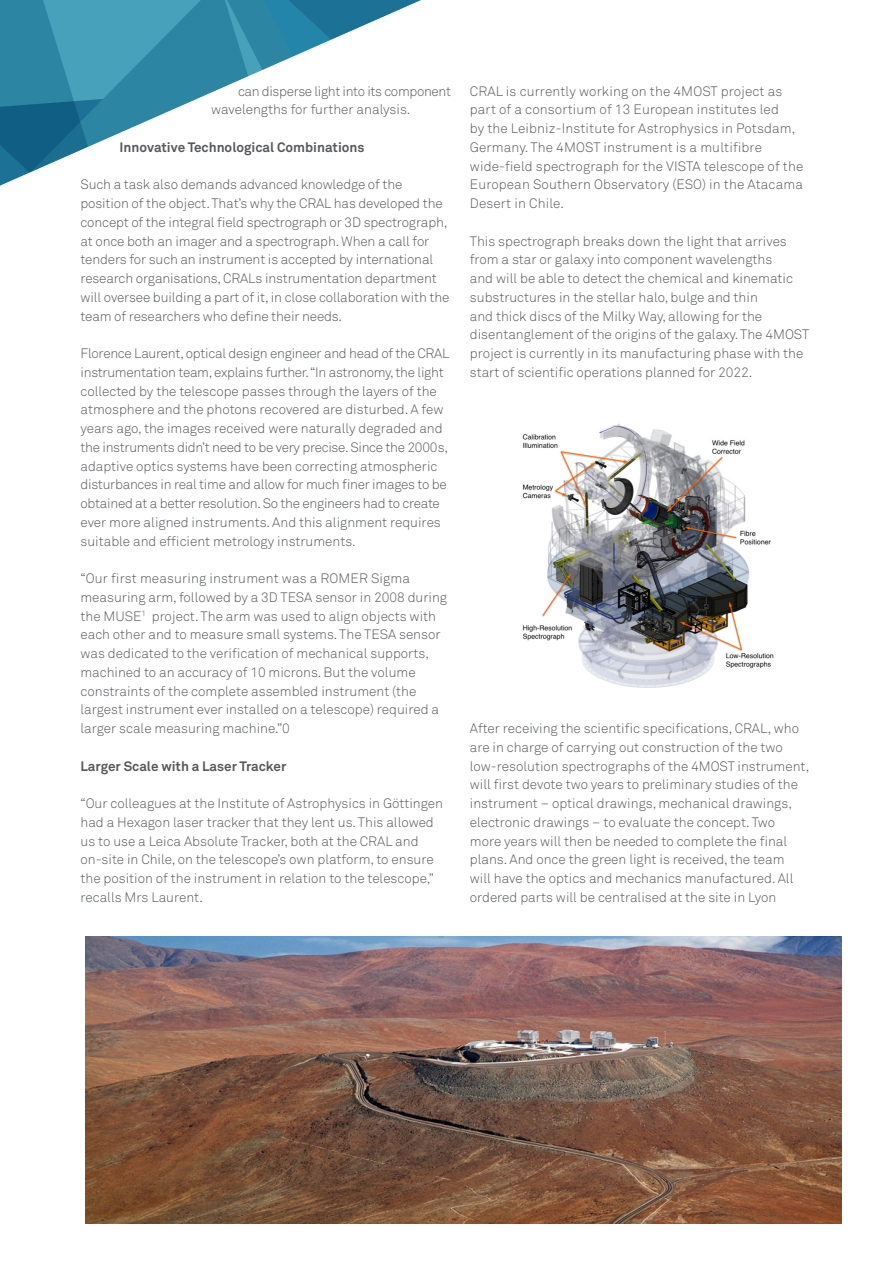
<style>
.page{position:relative;width:893px;height:1263px;background:#fff}
.page>*{position:absolute;margin:0;border:0;box-sizing:border-box;transform-origin:0 0}
.Table_Title{font:13.5px/18.8px "Akkurat Light Pro";color:#57585a}
.Table_Title-2{font:700 13.5px "Akkurat Pro";color:#57585a}
.Table_Title-3{font:13.5px/18.8px "Akkurat Light Pro";letter-spacing:-.025em;color:#57585a}
</style>
<div class="page">
<img style="left:86px;top:936px;width:756px;height:287px">
<svg style="left:0;top:0;width:421px;height:185px"></svg>
<img style="left:522px;top:423px;width:252px;height:265px">
<p class="Table_Title-3" style="left:211px;top:82px;width:242px;text-indent:27px">can disperse light into its component wavelengths for further analysis.</p>
<p class="Table_Title-2" style="left:120px;top:139px;width:247px">Innovative Technological Combinations</p>
<p class="Table_Title" style="left:81px;top:176px;width:370px">Such a task also demands advanced knowledge of the position of the object. That’s why the CRAL has developed the concept of the integral field spectrograph or 3D spectrograph, at once both an imager and a spectrograph. When a call for tenders for such an instrument is accepted by international research organisations, CRALs instrumentation department will oversee building a part of it, in close collaboration with the team of researchers who define their needs.</p>
<p class="Table_Title" style="left:81px;top:344px;width:370px">Florence Laurent, optical design engineer and head of the CRAL instrumentation team, explains further. “In astronomy, the light collected by the telescope passes through the layers of the atmosphere and the photons recovered are disturbed. A few years ago, the images received were naturally degraded and the instruments didn’t need to be very precise. Since the 2000s, adaptive optics systems have been correcting atmospheric disturbances in real time and allow for much finer images to be obtained at a better resolution. So the engineers had to create ever more aligned instruments. And this alignment requires suitable and efficient metrology instruments.</p>
<p class="Table_Title" style="left:81px;top:569px;width:368px">“Our first measuring instrument was a ROMER Sigma measuring arm, followed by a 3D TESA sensor in 2008 during the MUSE<sup>1</sup> project. The arm was used to align objects with each other and to measure small systems. The TESA sensor was dedicated to the verification of mechanical supports, machined to an accuracy of 10 microns. But the volume constraints of the complete assembled instrument (the largest instrument ever installed on a telescope) required a larger scale measuring machine.”0</p>
<p class="Table_Title-2" style="left:81px;top:757px;width:207px">Larger Scale with a Laser Tracker</p>
<p class="Table_Title" style="left:81px;top:794px;width:364px">“Our colleagues at the Institute of Astrophysics in Göttingen had a Hexagon laser tracker that they lent us. This allowed us to use a Leica Absolute Tracker, both at the CRAL and on-site in Chile, on the telescope’s own platform, to ensure the position of the instrument in relation to the telescope,” recalls Mrs Laurent.</p>
<p class="Table_Title" style="left:470px;top:82px;width:335px">CRAL is currently working on the 4MOST project as part of a consortium of 13 European institutes led<br>by the Leibniz-Institute for Astrophysics in Potsdam, Germany. The 4MOST instrument is a multifibre wide-field spectrograph for the VISTA telescope of the European Southern Observatory (ESO) in the Atacama Desert in Chile.</p>
<p class="Table_Title" style="left:470px;top:232px;width:341px">This spectrograph breaks down the light that arrives from a star or galaxy into component wavelengths<br>and will be able to detect the chemical and kinematic substructures in the stellar halo, bulge and thin<br>and thick discs of the Milky Way, allowing for the disentanglement of the origins of the galaxy. The 4MOST project is currently in its manufacturing phase with the start of scientific operations planned for 2022.</p>
<p class="Table_Title" style="left:470px;top:719px;width:341px">After receiving the scientific specifications, CRAL, who are in charge of carrying out construction of the two low-resolution spectrographs of the 4MOST instrument, will first devote two years to preliminary studies of the instrument – optical drawings, mechanical drawings, electronic drawings – to evaluate the concept. Two more years will then be needed to complete the final plans. And once the green light is received, the team<br>will have the optics and mechanics manufactured. All ordered parts will be centralised at the site in Lyon</p>
</div>
